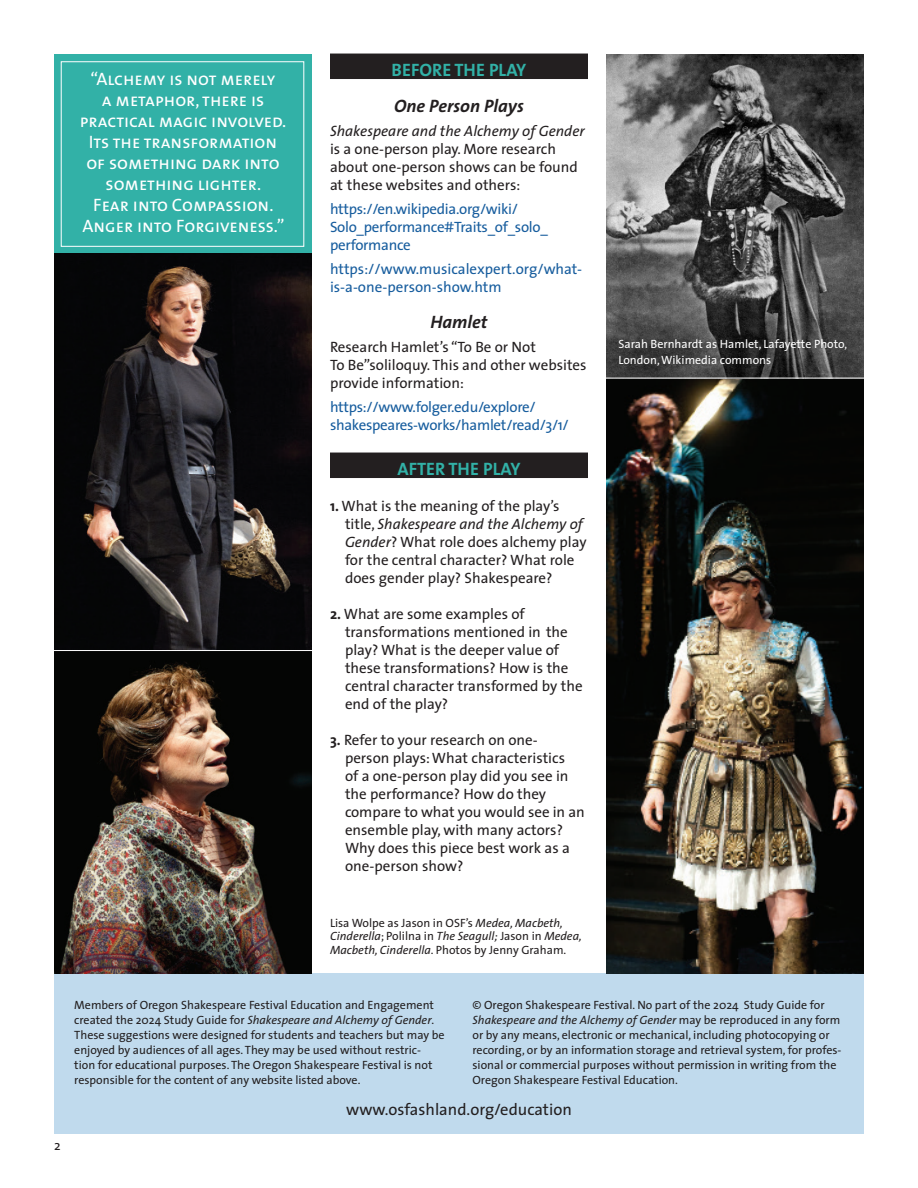
<style>
.page{position:relative;width:918px;height:1188px;background:#fff}
.page>*{position:absolute;margin:0;border:0;box-sizing:border-box;transform-origin:0 0}
.Normal1{font:18px/21px "The Sans Caps";color:#fff;text-align:center}
.Normal1-2{font:700 18px "The Sans";color:#32b1a7}
.Normal1-3{font:italic 700 18px "The Sans";color:#231f20}
.t1{font:16.5px "The Sans";color:#231f20}
.Normal1-4{font:15px/18px "The Sans";color:#231f20}
.Normal1-5{font:15px/18px "The Sans";letter-spacing:-.02em;color:#175d9e}
.Normal1-6{font:italic 15px/18px "The Sans";color:#231f20}
.Normal1-7{font:15px/18px "The Sans";color:#175d9e}
.t2{font:13.5px "The Sans";color:#231f20}
.t3{font:12px/15px "The Sans";color:#231f20}
.Normal1-8{font:12px/16.5px "The Sans";color:#fff}
.s1{font-style:italic}
.s2{font-weight:700}
.s3{font-style:normal}
</style>
<div class="page">
<div style="left:54px;top:974px;width:810px;height:160px;background:#c0daed"></div>
<img style="left:606px;top:55px;width:258px;height:919px">
<img style="left:54px;top:253px;width:258px;height:721px">
<div style="left:330px;top:54px;width:258px;height:25px;background:#231f20"></div>
<div style="left:330px;top:453px;width:258px;height:25px;background:#231f20"></div>
<div style="left:54px;top:54px;width:258px;height:199px;background:#32b1a7"></div>
<div style="left:61px;top:62px;width:243px;height:185px;border:1px solid #fff"></div>
<hr style="left:36px;top:650px;width:276px;height:1px;background:#fff">
<hr style="left:597px;top:378px;width:276px;height:1px;background:#fff">
<p class="Normal1" style="left:80px;top:67px;width:208px">“Alchemy is not merely<br>a metaphor, there is practical magic involved.<br>Its the transformation of something dark into something lighter.</p>
<p class="Normal1" style="left:83px;top:193px;width:204px">Fear into Compassion.<br>Anger into Forgiveness.”</p>
<p class="Normal1-2" style="left:392px;top:55px;width:136px">BEFORE THE PLAY</p>
<p class="Normal1-3" style="left:394px;top:91px;width:131px">One Person Plays</p>
<p class="Normal1-4" style="left:330px;top:122px;width:256px"><span class="s1">Shakespeare and the Alchemy of Gender </span>is a one-person play. More research about one-person shows can be found at these websites and others:</p>
<p class="Normal1-5" style="left:330px;top:200px;width:219px">https://en.wikipedia.org/wiki/<br>Solo_performance#Traits_of_solo_ performance</p>
<p class="Normal1-7" style="left:330px;top:260px;width:254px">https://www.musicalexpert.org/what&shy;is-a-one-person-show.htm</p>
<p class="Normal1-3" style="left:430px;top:307px;width:59px">Hamlet</p>
<p class="Normal1-4" style="left:330px;top:338px;width:207px">Research Hamlet’s “To Be or Not</p>
<p class="Normal1-4" style="left:330px;top:356px;width:258px">To Be”soliloquy. This and other websites provide information:</p>
<p class="Normal1-5" style="left:330px;top:398px;width:240px">https://www.folger.edu/explore/ shakespeares-works/hamlet/read/3/1/</p>
<p class="Normal1-2" style="left:398px;top:454px;width:124px">AFTER THE PLAY</p>
<p class="Normal1-4" style="left:330px;top:497px;width:231px"><span class="s2">1.</span> What is the meaning of the play’s</p>
<p class="Normal1-6" style="left:345px;top:515px;width:243px"><span class="s3">title,</span> Shakespeare and the Alchemy of<br>Gender<span class="s3">? What role does alchemy play</span></p>
<p class="Normal1-4" style="left:345px;top:551px;width:231px">for the central character? What role</p>
<p class="Normal1-4" style="left:345px;top:569px;width:209px">does gender play? Shakespeare?</p>
<p class="Normal1-4" style="left:330px;top:605px;width:196px"><span class="s2">2.</span> What are some examples of</p>
<p class="Normal1-4" style="left:345px;top:623px;width:224px">transformations mentioned in the play? What is the deeper value of</p>
<p class="Normal1-4" style="left:345px;top:659px;width:239px">these transformations? How is the central character transformed by the end of the play?</p>
<p class="Normal1-4" style="left:345px;top:731px;width:241px;text-indent:-15px"><span class="s2">3.</span> Refer to your research on one&shy;person plays: What characteristics<br>of a one-person play did you see in the performance? How do they compare to what you would see in an ensemble play, with many actors?<br>Why does this piece best work as a one-person show?</p>
<p class="t3" style="left:330px;top:916px;width:253px;line-height:13.5px">Lisa Wolpe as Jason in OSF’s <span class="s1">Medea, Macbeth,<br>Cinderella</span>; Polilna in <span class="s1">The Seagull;</span> Jason in <span class="s1">Medea,<br>Macbeth, Cinderella</span>. Photos by Jenny Graham.</p>
<p class="Normal1-8" style="left:618px;top:335px;width:230px">Sarah Bernhardt as Hamlet, Lafayette Photo,<br>London, Wikimedia commons</p>
<p class="t2" style="left:54px;top:1134px;width:8px">2</p>
<p class="t3" style="left:74px;top:997px;width:372px">Members of Oregon Shakespeare Festival Education and Engagement created the 2024 Study Guide for <span class="s1">Shakespeare and Alchemy of Gender</span>.<br>These suggestions were designed for students and teachers but may be enjoyed by audiences of all ages. They may be used without restric&shy;tion for educational purposes. The Oregon Shakespeare Festival is not responsible for the content of any website listed above.</p>
<p class="t3" style="left:472px;top:997px;width:371px">© Oregon Shakespeare Festival. No part of the 2024 Study Guide for <span class="s1">Shakespeare and the Alchemy of Gender</span> may be reproduced in any form or by any means, electronic or mechanical, including photocopying or recording, or by an information storage and retrieval system, for profes&shy;sional or commercial purposes without permission in writing from the Oregon Shakespeare Festival Education.</p>
<p class="t1" style="left:346px;top:1096px;width:227px">www.osfashland.org/education</p>
</div>
